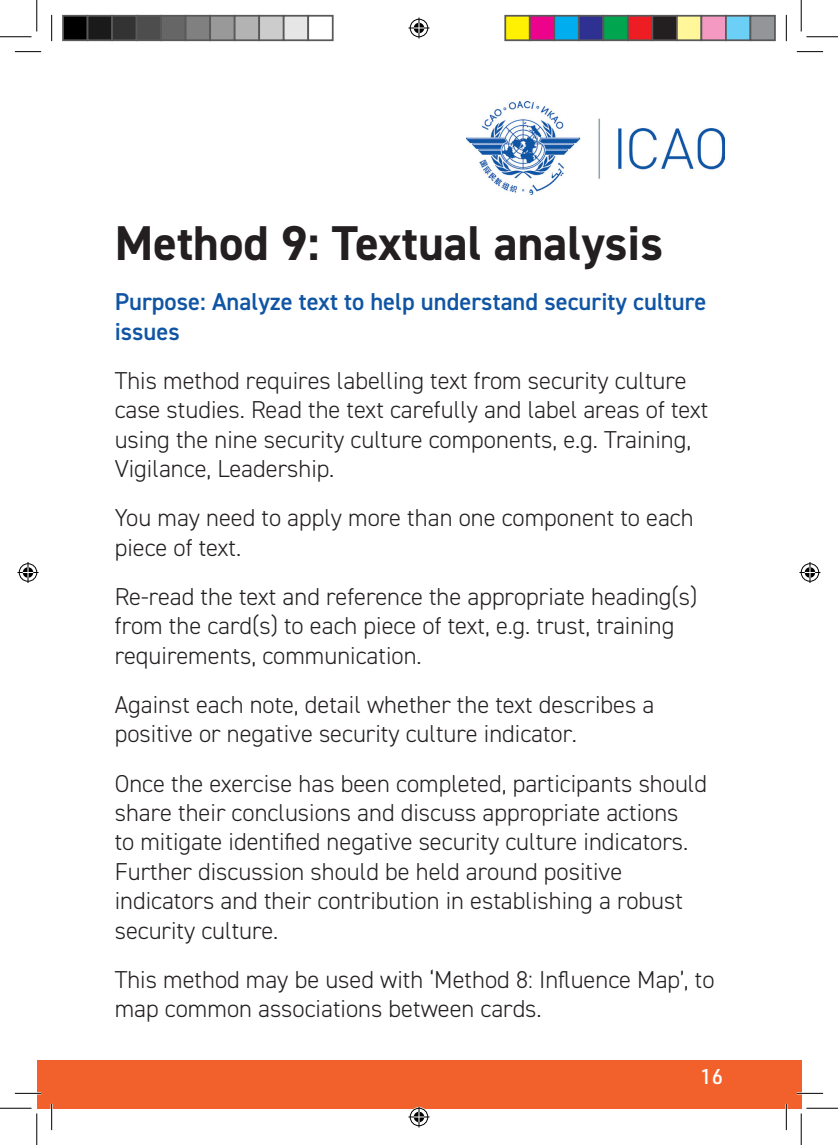
<style>
.page{position:relative;width:838px;height:1145px;background:#fff}
.page>*{position:absolute;margin:0;border:0;box-sizing:border-box;transform-origin:0 0}
.t1{font:700 49px "DIN2014";color:#231f20}
.t2{font:300 24.5px/29.4px "DIN2014";color:#231f20}
.t3{font:600 24.5px/29.4px "DIN2014";color:#1055a4}
.t4{font:500 21px "URWDIN";color:#fff}
</style>
<div class="page">
<div style="left:37px;top:1060px;width:764px;height:48px;background:#f2612b"></div>
<img style="left:466px;top:101px;width:258px;height:93px">
<hr style="left:15px;top:1092px;width:26px;height:2px;background:#fff">
<hr style="left:796px;top:1092px;width:27px;height:2px;background:#fff">
<hr style="left:51px;top:1104px;width:2px;height:26px;background:#fff">
<hr style="left:785px;top:1104px;width:2px;height:26px;background:#fff">
<svg style="left:15px;top:51px;width:26px;height:1px"></svg>
<svg style="left:796px;top:51px;width:27px;height:1px"></svg>
<svg style="left:15px;top:1093px;width:26px;height:1px"></svg>
<svg style="left:796px;top:1093px;width:27px;height:1px"></svg>
<svg style="left:51px;top:15px;width:1px;height:26px"></svg>
<svg style="left:51px;top:1104px;width:1px;height:26px"></svg>
<svg style="left:786px;top:15px;width:1px;height:26px"></svg>
<svg style="left:786px;top:1104px;width:1px;height:26px"></svg>
<hr style="left:0;top:36px;width:32px;height:1px;background:#000">
<hr style="left:806px;top:36px;width:31px;height:1px;background:#000">
<hr style="left:0;top:1108px;width:32px;height:1px;background:#000">
<hr style="left:806px;top:1108px;width:31px;height:1px;background:#000">
<hr style="left:36px;top:0;width:1px;height:31px;background:#000">
<hr style="left:36px;top:1113px;width:1px;height:32px;background:#000">
<hr style="left:800px;top:0;width:1px;height:31px;background:#000">
<hr style="left:800px;top:1113px;width:1px;height:32px;background:#000">
<svg style="left:408px;top:18px;width:21px;height:21px"></svg>
<svg style="left:408px;top:1106px;width:21px;height:21px"></svg>
<svg style="left:18px;top:562px;width:21px;height:21px"></svg>
<svg style="left:799px;top:562px;width:21px;height:21px"></svg>
<div style="left:63px;top:16px;width:25px;height:24px;background:#000"></div>
<div style="left:62px;top:15px;width:26px;height:26px;border:2px solid #595959"></div>
<div style="left:88px;top:16px;width:24px;height:24px;background:#1a1a1a"></div>
<div style="left:87px;top:15px;width:26px;height:26px;border:2px solid #595959"></div>
<div style="left:112px;top:16px;width:25px;height:24px;background:#333"></div>
<div style="left:111px;top:15px;width:26px;height:26px;border:2px solid #595959"></div>
<div style="left:137px;top:16px;width:24px;height:24px;background:#4d4d4d"></div>
<div style="left:136px;top:15px;width:26px;height:26px;border:2px solid #595959"></div>
<div style="left:161px;top:16px;width:25px;height:24px;background:#666"></div>
<div style="left:160px;top:15px;width:26px;height:26px;border:2px solid #595959"></div>
<div style="left:186px;top:16px;width:24px;height:24px;background:#808080"></div>
<div style="left:185px;top:15px;width:26px;height:26px;border:2px solid #595959"></div>
<div style="left:210px;top:16px;width:25px;height:24px;background:#999"></div>
<div style="left:209px;top:15px;width:26px;height:26px;border:2px solid #595959"></div>
<div style="left:235px;top:16px;width:24px;height:24px;background:#b3b3b3"></div>
<div style="left:234px;top:15px;width:26px;height:26px;border:2px solid #595959"></div>
<div style="left:259px;top:16px;width:25px;height:24px;background:#ccc"></div>
<div style="left:258px;top:15px;width:26px;height:26px;border:2px solid #595959"></div>
<div style="left:284px;top:16px;width:24px;height:24px;background:#e6e6e6"></div>
<div style="left:283px;top:15px;width:26px;height:26px;border:2px solid #595959"></div>
<div style="left:307px;top:15px;width:26px;height:26px;border:2px solid #595959"></div>
<div style="left:505px;top:16px;width:24px;height:24px;background:#fff101"></div>
<div style="left:504px;top:15px;width:26px;height:26px;border:2px solid #595959"></div>
<div style="left:529px;top:16px;width:25px;height:24px;background:#ed028c"></div>
<div style="left:529px;top:15px;width:26px;height:26px;border:2px solid #595959"></div>
<div style="left:554px;top:16px;width:24px;height:24px;background:#00aeef"></div>
<div style="left:553px;top:15px;width:26px;height:26px;border:2px solid #595959"></div>
<div style="left:578px;top:16px;width:25px;height:24px;background:#2e3092"></div>
<div style="left:578px;top:15px;width:26px;height:26px;border:2px solid #595959"></div>
<div style="left:603px;top:16px;width:24px;height:24px;background:#00a54f"></div>
<div style="left:602px;top:15px;width:26px;height:26px;border:2px solid #595959"></div>
<div style="left:627px;top:16px;width:25px;height:24px;background:#ee1d23"></div>
<div style="left:627px;top:15px;width:26px;height:26px;border:2px solid #595959"></div>
<div style="left:652px;top:16px;width:24px;height:24px;background:#231f20"></div>
<div style="left:651px;top:15px;width:26px;height:26px;border:2px solid #595959"></div>
<div style="left:676px;top:16px;width:25px;height:24px;background:#fff79a"></div>
<div style="left:676px;top:15px;width:26px;height:26px;border:2px solid #595959"></div>
<div style="left:701px;top:16px;width:24px;height:24px;background:#f499c2"></div>
<div style="left:700px;top:15px;width:26px;height:26px;border:2px solid #595959"></div>
<div style="left:725px;top:16px;width:25px;height:24px;background:#6bcff6"></div>
<div style="left:725px;top:15px;width:26px;height:26px;border:2px solid #595959"></div>
<div style="left:750px;top:16px;width:24px;height:24px;background:#939598"></div>
<div style="left:749px;top:15px;width:26px;height:26px;border:2px solid #595959"></div>
<h1 class="t1" style="left:115px;top:211px;width:550px">Method 9: Textual analysis</h1>
<p class="t3" style="left:115px;top:286px;width:593px">Purpose: Analyze text to help understand security culture issues</p>
<p class="t2" style="left:115px;top:366px;width:595px">This method requires labelling text from security culture case studies. Read the text carefully and label areas of text using the nine security culture components, e.g. Training, Vigilance, Leadership.</p>
<p class="t2" style="left:115px;top:503px;width:580px">You may need to apply more than one component to each piece of text.</p>
<p class="t2" style="left:115px;top:582px;width:584px">Re-read the text and reference the appropriate heading(s) from the card(s) to each piece of text, e.g. trust, training requirements, communication.</p>
<p class="t2" style="left:115px;top:690px;width:541px">Against each note, detail whether the text describes a positive or negative security culture indicator.</p>
<p class="t2" style="left:115px;top:768px;width:594px">Once the exercise has been completed, participants should share their conclusions and discuss appropriate actions<br>to mitigate identified negative security culture indicators.<br>Further discussion should be held around positive indicators and their contribution in establishing a robust security culture.</p>
<p class="t2" style="left:115px;top:965px;width:601px">This method may be used with ‘Method 8: Influence Map’, to map common associations between cards.</p>
<p class="t4" style="left:700px;top:1062px;width:24px">16</p>
</div>
